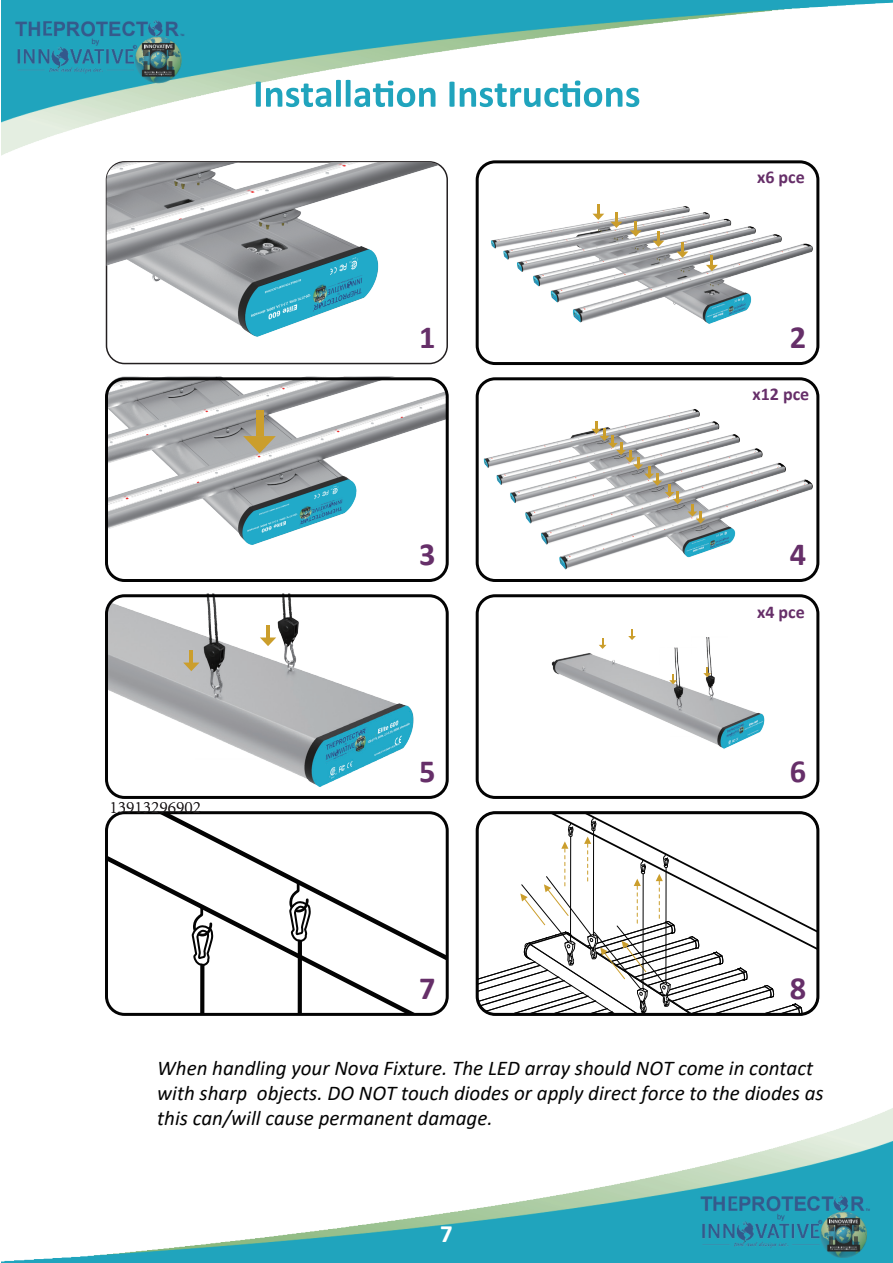
<style>
.page{position:relative;width:893px;height:1263px;background:#fff}
.page>*{position:absolute;margin:0;border:0;box-sizing:border-box;transform-origin:0 0}
.t1{font:700 32.4px "Calibri";color:#662f69}
.t2{font:700 24.9px "Calibri";color:#fff}
.t3{font:italic 21px/25.2px "Calibri";color:#030303}
.t4{font:700 18px "Calibri";color:#662f69}
.t5{font:300 18px "Adobe Song Std";color:#231f20}
</style>
<div class="page">
<img style="left:551px;top:637px;width:214px;height:112px">
<img style="left:109px;top:593px;width:336px;height:202px">
<img style="left:475px;top:396px;width:345px;height:182px">
<img style="left:109px;top:377px;width:336px;height:201px">
<img style="left:491px;top:206px;width:322px;height:118px">
<img style="left:2px;top:1108px;width:891px;height:155px">
<img style="left:1px;top:0;width:892px;height:162px">
<svg style="left:395px;top:735px;width:7px;height:10px"></svg>
<div style="left:106px;top:161px;width:342px;height:203px;border:2px solid #231f20;border-radius:18px"></div>
<svg style="left:109px;top:815px;width:336px;height:197px"></svg>
<svg style="left:192px;top:904px;width:23px;height:108px"></svg>
<svg style="left:289px;top:880px;width:21px;height:132px"></svg>
<div style="left:256px;top:410px;width:7px;height:26px;background:#cb9e2c"></div>
<svg style="left:243px;top:436px;width:33px;height:17px"></svg>
<div style="left:105px;top:377px;width:344px;height:205px;border:3px solid #030303;border-radius:18px"></div>
<div style="left:105px;top:594px;width:344px;height:205px;border:3px solid #030303;border-radius:18px"></div>
<svg style="left:477px;top:817px;width:325px;height:195px"></svg>
<div style="left:476px;top:160px;width:343px;height:205px;border:3px solid #030303;border-radius:18px"></div>
<svg style="left:706px;top:256px;width:12px;height:15px"></svg>
<svg style="left:676px;top:242px;width:12px;height:16px"></svg>
<svg style="left:652px;top:231px;width:12px;height:16px"></svg>
<svg style="left:630px;top:221px;width:12px;height:16px"></svg>
<svg style="left:610px;top:212px;width:12px;height:16px"></svg>
<svg style="left:592px;top:204px;width:12px;height:16px"></svg>
<div style="left:476px;top:377px;width:343px;height:205px;border:3px solid #030303;border-radius:18px"></div>
<div style="left:476px;top:594px;width:343px;height:205px;border:3px solid #030303;border-radius:18px"></div>
<svg style="left:599px;top:639px;width:7px;height:10px"></svg>
<svg style="left:628px;top:630px;width:8px;height:10px"></svg>
<svg style="left:669px;top:674px;width:8px;height:10px"></svg>
<svg style="left:703px;top:667px;width:8px;height:10px"></svg>
<hr style="left:189px;top:650px;width:4px;height:13px;background:#cb9e2c">
<svg style="left:183px;top:662px;width:16px;height:9px"></svg>
<hr style="left:266px;top:625px;width:4px;height:13px;background:#cb9e2c">
<svg style="left:260px;top:637px;width:16px;height:9px"></svg>
<svg style="left:256px;top:80px;width:383px;height:27px"></svg>
<div style="left:105px;top:811px;width:344px;height:205px;border:3px solid #030303;border-radius:18px"></div>
<div style="left:476px;top:811px;width:343px;height:205px;border:3px solid #030303;border-radius:18px"></div>
<svg style="left:591px;top:421px;width:114px;height:103px"></svg>
<img style="left:106px;top:162px;width:341px;height:180px">
<p class="t5" style="left:110px;top:796px;width:93px">13913296902</p>
<p class="t4" style="left:757px;top:165px;width:49px">x6 pce</p>
<h1 class="t1" style="left:419px;top:314px;width:18px">1</h1>
<h1 class="t1" style="left:790px;top:314px;width:18px">2</h1>
<p class="t4" style="left:752px;top:381px;width:58px">x12 pce</p>
<h1 class="t1" style="left:419px;top:531px;width:18px">3</h1>
<h1 class="t1" style="left:790px;top:531px;width:18px">4</h1>
<p class="t4" style="left:757px;top:599px;width:49px">x4 pce</p>
<h1 class="t1" style="left:419px;top:748px;width:18px">5</h1>
<h1 class="t1" style="left:790px;top:748px;width:18px">6</h1>
<h1 class="t1" style="left:419px;top:965px;width:18px">7</h1>
<h1 class="t1" style="left:790px;top:965px;width:18px">8</h1>
<p class="t3" style="left:157px;top:1054px;width:668px">When handling your Nova Fixture. The LED array should NOT come in contact with sharp objects. DO NOT touch diodes or apply direct force to the diodes as this can/will cause permanent damage.</p>
<p class="t2" style="left:440px;top:1216px;width:14px">7</p>
</div>
